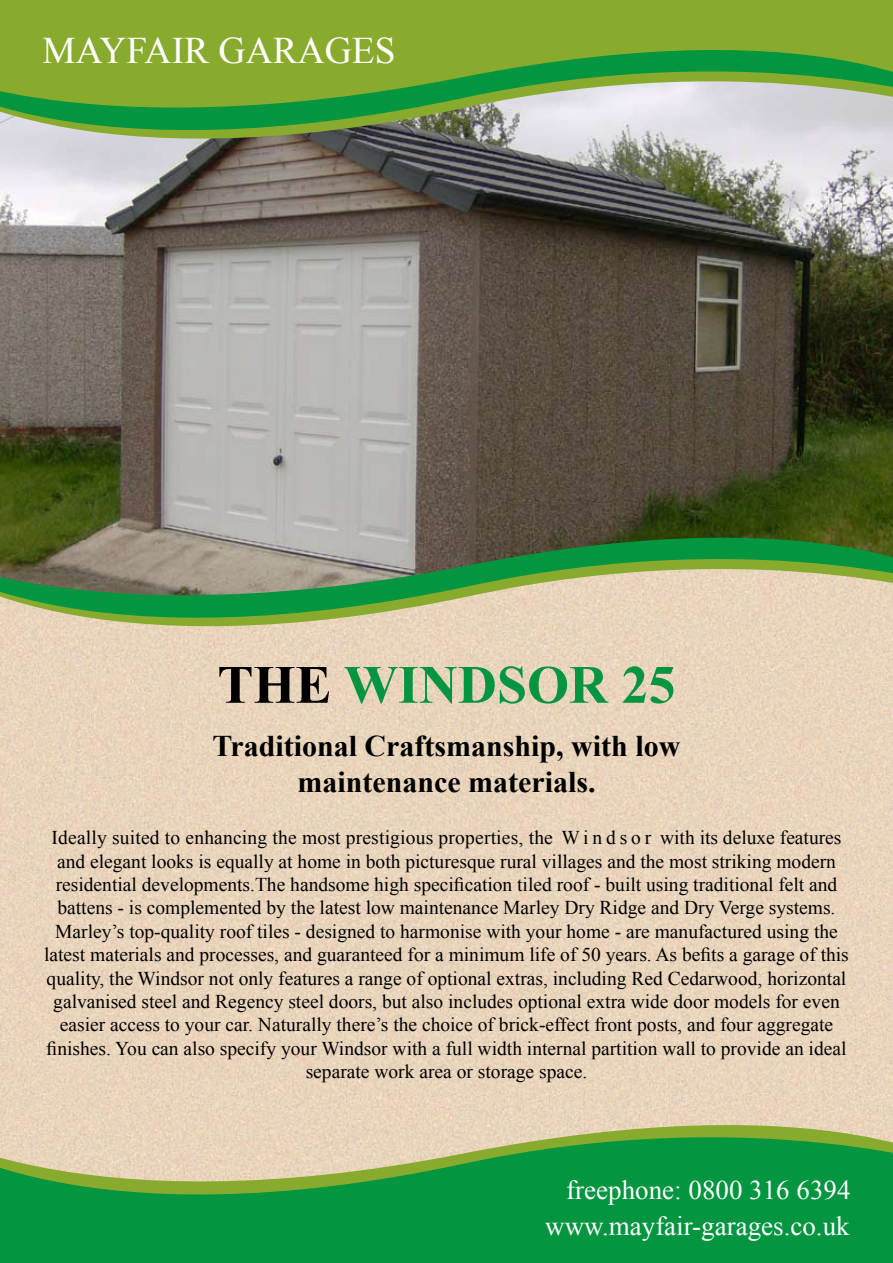
<style>
.page{position:relative;width:893px;height:1263px;background:#fff}
.page>*{position:absolute;margin:0;border:0;box-sizing:border-box;transform-origin:0 0}
.t1{font:700 54px "Times New Roman";color:#03953f}
.t2{font:37.5px "Times New Roman";color:#fff}
.t3{font:700 30px/36px "Times New Roman";color:#000;text-align:center}
.t4{font:27px "Times New Roman";color:#fff}
.t5{font:19.5px/23.4px "Times New Roman";color:#000;text-align:center}
.s1{color:#000}
</style>
<div class="page">
<div style="left:0;top:0;width:893px;height:50px;background:#88ab2e"></div>
<img style="left:0;top:626px;width:893px;height:497px">
<div style="left:0;top:1194px;width:893px;height:69px;background:#03953f"></div>
<svg style="left:0;top:1123px;width:893px;height:71px;background:#7cb372"></svg>
<img style="left:0;top:139px;width:893px;height:399px">
<svg style="left:0;top:50px;width:893px;height:89px;background:#7fb067"></svg>
<svg style="left:0;top:538px;width:893px;height:88px;background:#88a575"></svg>
<h2 class="t2" style="left:43px;top:26px;width:355px">MAYFAIR GARAGES</h2>
<h1 class="t1" style="left:217px;top:647px;width:460px"><span class="s1">THE</span> WINDSOR 25</h1>
<h3 class="t3" style="left:213px;top:727px;width:469px">Traditional Craftsmanship, with low maintenance materials.</h3>
<p class="t5" style="left:44px;top:825px;width:806px">Ideally suited to enhancing the most prestigious properties, the W i n d s o r with its deluxe features and elegant looks is equally at home in both picturesque rural villages and the most striking modern residential developments.The handsome high specification tiled roof - built using traditional felt and battens - is complemented by the latest low maintenance Marley Dry Ridge and Dry Verge systems.<br>Marley’s top-quality roof tiles - designed to harmonise with your home - are manufactured using the latest materials and processes, and guaranteed for a minimum life of 50 years. As befits a garage of this quality, the Windsor not only features a range of optional extras, including Red Cedarwood, horizontal galvanised steel and Regency steel doors, but also includes optional extra wide door models for even easier access to your car. Naturally there’s the choice of brick-effect front posts, and four aggregate finishes. You can also specify your Windsor with a full width internal partition wall to provide an ideal separate work area or storage space.</p>
<h3 class="t4" style="left:566px;top:1172px;width:286px">freephone: 0800 316 6394</h3>
<h3 class="t4" style="left:545px;top:1207px;width:306px">www.mayfair-garages.co.uk</h3>
</div>
